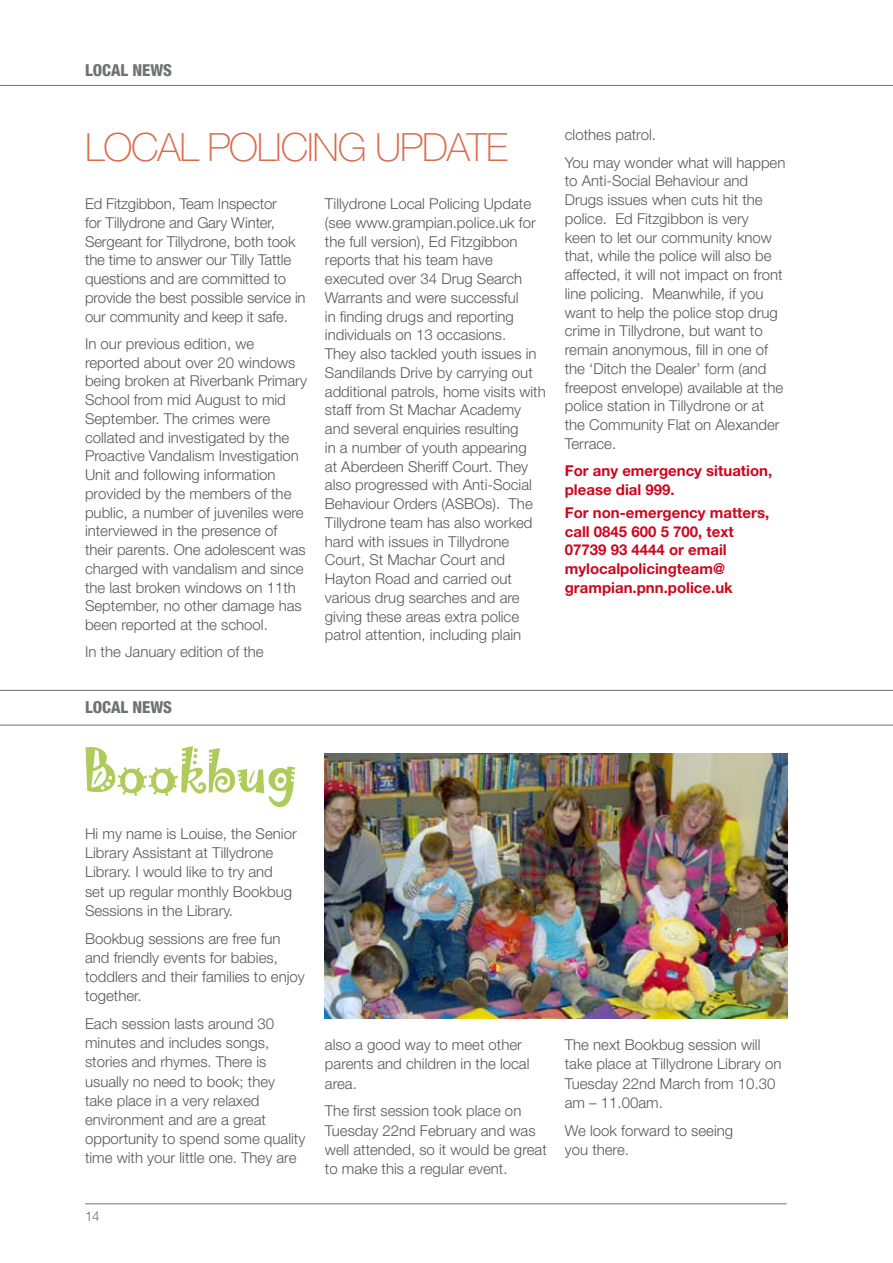
<style>
.page{position:relative;width:893px;height:1263px;background:#fff}
.page>*{position:absolute;margin:0;border:0;box-sizing:border-box;transform-origin:0 0}
.t1{font:52.5px "Jokerman";letter-spacing:-.03em;color:#afcc5b}
.t2{font:100 39px "Helvetica Neue LT Pro";letter-spacing:-.03em;color:#db694b}
.t3{font:800 condensed 16.5px "Helvetica Neue LT Pro";color:#707173}
.t4{font:300 15px/18.8px "Helvetica Neue LT Pro";color:#58585a}
.t5{font:700 15px/18.8px "Helvetica Neue LT Pro";color:#cd071e}
.t6{font:300 13.5px "Helvetica Neue LT Pro";color:#707173}
</style>
<div class="page">
<hr style="left:0;top:85px;width:893px;height:1px;background:#707173">
<hr style="left:0;top:725px;width:893px;height:1px;background:#707173">
<hr style="left:0;top:690px;width:893px;height:1px;background:#707173">
<img style="left:324px;top:753px;width:464px;height:265px">
<hr style="left:85px;top:1203px;width:702px;height:1px;background:#707173">
<p class="t3" style="left:85px;top:59px;width:89px">LOCAL NEWS</p>
<h2 class="t2" style="left:85px;top:125px;width:424px">LOCAL POLICING UPDATE</h2>
<p class="t4" style="left:85px;top:194px;width:222px">Ed Fitzgibbon, Team Inspector<br>for Tillydrone and Gary Winter,<br>Sergeant for Tillydrone, both took the time to answer our Tilly Tattle questions and are committed to provide the best possible service in our community and keep it safe.</p>
<p class="t4" style="left:85px;top:334px;width:223px">In our previous edition, we reported about over 20 windows being broken at Riverbank Primary<br>School from mid August to mid<br>September. The crimes were collated and investigated by the<br>Proactive Vandalism Investigation<br>Unit and following information provided by the members of the public, a number of juveniles were interviewed in the presence of their parents. One adolescent was charged with vandalism and since the last broken windows on 11th<br>September, no other damage has been reported at the school.</p>
<p class="t4" style="left:85px;top:642px;width:180px">In the January edition of the</p>
<p class="t3" style="left:85px;top:697px;width:89px">LOCAL NEWS</p>
<h1 class="t1" style="left:82px;top:733px;width:218px">Bookbug</h1>
<p class="t4" style="left:85px;top:824px;width:213px;line-height:19.2px">Hi my name is Louise, the Senior<br>Library Assistant at Tillydrone<br>Library. I would like to try and<br>set up regular monthly Bookbug<br>Sessions in the Library.</p>
<p class="t4" style="left:85px;top:928px;width:221px;line-height:19.2px">Bookbug sessions are free fun and friendly events for babies, toddlers and their families to enjoy together.</p>
<p class="t4" style="left:85px;top:1014px;width:222px;line-height:19.2px">Each session lasts around 30 minutes and includes songs, stories and rhymes. There is usually no need to book; they take place in a very relaxed environment and are a great opportunity to spend some quality time with your little one. They are</p>
<p class="t6" style="left:85px;top:1208px;width:16px">14</p>
<p class="t4" style="left:325px;top:194px;width:222px">Tillydrone Local Policing Update (see www.grampian.police.uk for the full version), Ed Fitzgibbon reports that his team have executed over 34 Drug Search<br>Warrants and were successful<br>in finding drugs and reporting individuals on 13 occasions.<br>They also tackled youth issues in<br>Sandilands Drive by carrying out additional patrols, home visits with staff from St Machar Academy and several enquiries resulting<br>in a number of youth appearing<br>at Aberdeen Sheriff Court. They also progressed with Anti-Social<br>Behaviour Orders (ASBOs). The<br>Tillydrone team has also worked hard with issues in Tillydrone<br>Court, St Machar Court and<br>Hayton Road and carried out various drug searches and are giving these areas extra police patrol attention, including plain</p>
<p class="t4" style="left:325px;top:1035px;width:206px;line-height:19.2px">also a good way to meet other parents and children in the local area.</p>
<p class="t4" style="left:325px;top:1101px;width:223px;line-height:19.2px">The first session took place on<br>Tuesday 22nd February and was well attended, so it would be great to make this a regular event.</p>
<p class="t4" style="left:565px;top:121px;width:222px;line-height:27.3px">clothes patrol.<br>You may wonder what will happen</p>
<p class="t4" style="left:565px;top:171px;width:220px">to Anti-Social Behaviour and<br>Drugs issues when cuts hit the police. Ed Fitzgibbon is very keen to let our community know that, while the police will also be affected, it will not impact on front line policing. Meanwhile, if you want to help the police stop drug crime in Tillydrone, but want to remain anonymous, fill in one of the ‘Ditch the Dealer’ form (and freepost envelope) available at the police station in Tillydrone or at the Community Flat on Alexander<br>Terrace.</p>
<p class="t5" style="left:565px;top:461px;width:209px">For any emergency situation, please dial 999.</p>
<p class="t5" style="left:565px;top:503px;width:206px">For non-emergency matters, call 0845 600 5 700, text<br>07739 93 4444 or email mylocalpolicingteam@ grampian.pnn.police.uk</p>
<p class="t4" style="left:565px;top:1035px;width:218px;line-height:19.2px">The next Bookbug session will take place at Tillydrone Library on<br>Tuesday 22nd March from 10.30 am – 11.00am.</p>
<p class="t4" style="left:565px;top:1120px;width:170px;line-height:19.2px">We look forward to seeing you there.</p>
</div>
